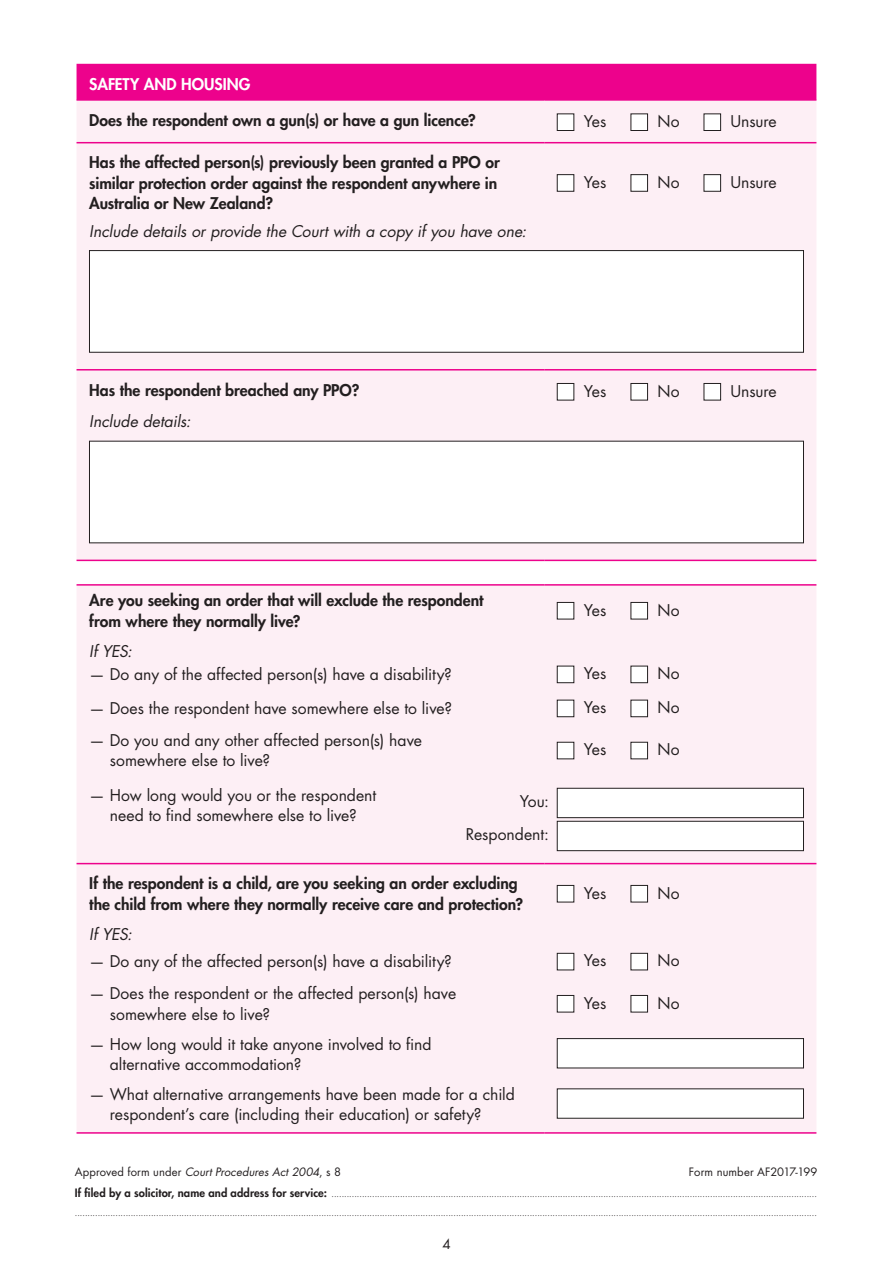
<style>
.page{position:relative;width:893px;height:1263px;background:#fff}
.page>*{position:absolute;margin:0;border:0;box-sizing:border-box;transform-origin:0 0}
.Body{font:15.75px/20.2px "Futura Std";color:#231f20}
.Body-2{font:800 15.75px/20.2px "Futura Std";color:#231f20}
.Body-3{font:italic 15.75px "Futura Std";letter-spacing:-.005em;color:#231f20}
.Cell_H1{font:800 15.75px "Futura Std";color:#fff}
.Body_2{font:italic 15.75px "Futura Std";color:#231f20}
.t1{font:13.5px "Futura Std";color:#231f20}
.t2{font:italic 11.25px "Futura Std";letter-spacing:.01em;color:#231f20}
.t3{font:11.25px "Futura Std";letter-spacing:.01em;color:#231f20}
.t4{font:8.25px "Futura Std";color:#231f20}
.s1{font-style:normal}
.s2{font-weight:800;font-size:11.25px}
</style>
<div class="page">
<div style="left:77px;top:64px;width:739px;height:36px;background:#ed028c"></div>
<div style="left:77px;top:101px;width:739px;height:459px;background:#fdeff5"></div>
<hr style="left:77px;top:142px;width:467px;height:1px;background:#ed028c">
<hr style="left:544px;top:142px;width:272px;height:1px;background:#ed028c">
<hr style="left:77px;top:369px;width:467px;height:1px;background:#ed028c">
<hr style="left:544px;top:369px;width:272px;height:1px;background:#ed028c">
<hr style="left:77px;top:560px;width:467px;height:1px;background:#ed028c">
<hr style="left:544px;top:560px;width:272px;height:1px;background:#ed028c">
<hr style="left:77px;top:100px;width:467px;height:1px;background:#ed028c">
<hr style="left:544px;top:100px;width:272px;height:1px;background:#ed028c">
<div style="left:557px;top:114px;width:17px;height:16px;background:#fff"></div>
<div style="left:557px;top:114px;width:17px;height:17px;border:1px solid #231f20"></div>
<div style="left:631px;top:114px;width:17px;height:16px;background:#fff"></div>
<div style="left:631px;top:114px;width:17px;height:17px;border:1px solid #231f20"></div>
<div style="left:704px;top:114px;width:17px;height:16px;background:#fff"></div>
<div style="left:704px;top:114px;width:17px;height:17px;border:1px solid #231f20"></div>
<div style="left:557px;top:175px;width:17px;height:16px;background:#fff"></div>
<div style="left:557px;top:174px;width:17px;height:17px;border:1px solid #231f20"></div>
<div style="left:631px;top:175px;width:17px;height:16px;background:#fff"></div>
<div style="left:631px;top:174px;width:17px;height:17px;border:1px solid #231f20"></div>
<div style="left:704px;top:175px;width:17px;height:16px;background:#fff"></div>
<div style="left:704px;top:174px;width:17px;height:17px;border:1px solid #231f20"></div>
<div style="left:89px;top:251px;width:714px;height:101px;background:#fff"></div>
<div style="left:89px;top:250px;width:715px;height:102px;border:1px solid #231f20"></div>
<div style="left:557px;top:383px;width:17px;height:17px;background:#fff"></div>
<div style="left:557px;top:383px;width:17px;height:17px;border:1px solid #231f20"></div>
<div style="left:631px;top:383px;width:17px;height:17px;background:#fff"></div>
<div style="left:631px;top:383px;width:17px;height:17px;border:1px solid #231f20"></div>
<div style="left:704px;top:383px;width:17px;height:17px;background:#fff"></div>
<div style="left:704px;top:383px;width:17px;height:17px;border:1px solid #231f20"></div>
<div style="left:89px;top:441px;width:714px;height:102px;background:#fff"></div>
<div style="left:77px;top:586px;width:739px;height:546px;background:#fdeff5"></div>
<hr style="left:77px;top:1132px;width:467px;height:2px;background:#ed028c">
<hr style="left:544px;top:1132px;width:272px;height:2px;background:#ed028c">
<hr style="left:77px;top:584px;width:467px;height:2px;background:#ed028c">
<hr style="left:544px;top:584px;width:272px;height:2px;background:#ed028c">
<hr style="left:77px;top:863px;width:467px;height:1px;background:#ed028c">
<hr style="left:544px;top:863px;width:272px;height:1px;background:#ed028c">
<div style="left:557px;top:602px;width:17px;height:17px;background:#fff"></div>
<div style="left:557px;top:602px;width:17px;height:17px;border:1px solid #231f20"></div>
<div style="left:631px;top:602px;width:17px;height:17px;background:#fff"></div>
<div style="left:631px;top:602px;width:17px;height:17px;border:1px solid #231f20"></div>
<div style="left:557px;top:666px;width:17px;height:17px;background:#fff"></div>
<div style="left:557px;top:666px;width:17px;height:17px;border:1px solid #231f20"></div>
<div style="left:631px;top:666px;width:17px;height:17px;background:#fff"></div>
<div style="left:631px;top:666px;width:17px;height:17px;border:1px solid #231f20"></div>
<div style="left:557px;top:700px;width:17px;height:17px;background:#fff"></div>
<div style="left:557px;top:700px;width:17px;height:17px;border:1px solid #231f20"></div>
<div style="left:631px;top:700px;width:17px;height:17px;background:#fff"></div>
<div style="left:631px;top:700px;width:17px;height:17px;border:1px solid #231f20"></div>
<div style="left:557px;top:742px;width:17px;height:17px;background:#fff"></div>
<div style="left:557px;top:742px;width:17px;height:17px;border:1px solid #231f20"></div>
<div style="left:631px;top:742px;width:17px;height:17px;background:#fff"></div>
<div style="left:631px;top:742px;width:17px;height:17px;border:1px solid #231f20"></div>
<div style="left:557px;top:788px;width:246px;height:30px;background:#fff"></div>
<div style="left:557px;top:788px;width:247px;height:30px;border:1px solid #231f20"></div>
<div style="left:557px;top:821px;width:246px;height:30px;background:#fff"></div>
<div style="left:557px;top:821px;width:247px;height:30px;border:1px solid #231f20"></div>
<div style="left:557px;top:885px;width:17px;height:17px;background:#fff"></div>
<div style="left:557px;top:885px;width:17px;height:17px;border:1px solid #231f20"></div>
<div style="left:631px;top:885px;width:17px;height:17px;background:#fff"></div>
<div style="left:631px;top:885px;width:17px;height:17px;border:1px solid #231f20"></div>
<div style="left:557px;top:953px;width:17px;height:17px;background:#fff"></div>
<div style="left:557px;top:953px;width:17px;height:17px;border:1px solid #231f20"></div>
<div style="left:631px;top:953px;width:17px;height:17px;background:#fff"></div>
<div style="left:631px;top:953px;width:17px;height:17px;border:1px solid #231f20"></div>
<div style="left:557px;top:995px;width:17px;height:17px;background:#fff"></div>
<div style="left:557px;top:995px;width:17px;height:17px;border:1px solid #231f20"></div>
<div style="left:631px;top:995px;width:17px;height:17px;background:#fff"></div>
<div style="left:631px;top:995px;width:17px;height:17px;border:1px solid #231f20"></div>
<div style="left:557px;top:1038px;width:246px;height:30px;background:#fff"></div>
<div style="left:557px;top:1038px;width:247px;height:30px;border:1px solid #231f20"></div>
<div style="left:557px;top:1089px;width:246px;height:29px;background:#fff"></div>
<p class="Cell_H1" style="left:89px;top:74px;width:163px">SAFETY AND HOUSING</p>
<p class="Body-2" style="left:89px;top:110px;width:388px">Does the respondent own a gun(s) or have a gun licence?</p>
<p class="Body" style="left:584px;top:111px;width:24px">Yes</p>
<p class="Body" style="left:657px;top:111px;width:24px">No</p>
<p class="Body" style="left:730px;top:111px;width:48px">Unsure</p>
<p class="Body-2" style="left:89px;top:152px;width:412px">Has the affected person(s) previously been granted a PPO or similar protection order against the respondent anywhere in<br>Australia or New Zealand?</p>
<p class="Body" style="left:584px;top:172px;width:24px">Yes</p>
<p class="Body" style="left:657px;top:172px;width:24px">No</p>
<p class="Body" style="left:730px;top:172px;width:48px">Unsure</p>
<p class="Body-3" style="left:89px;top:221px;width:439px">Include details or provide the Court with a copy if you have one:</p>
<p class="Body-2" style="left:89px;top:380px;width:272px">Has the respondent breached any PPO?</p>
<p class="Body" style="left:584px;top:381px;width:24px">Yes</p>
<p class="Body" style="left:657px;top:381px;width:24px">No</p>
<p class="Body" style="left:730px;top:381px;width:48px">Unsure</p>
<p class="Body_2" style="left:89px;top:412px;width:103px">Include details:</p>
<p class="Body-2" style="left:89px;top:590px;width:396px">Are you seeking an order that will exclude the respondent from where they normally live?</p>
<p class="Body" style="left:584px;top:600px;width:24px">Yes</p>
<p class="Body" style="left:657px;top:600px;width:24px">No</p>
<p class="Body-3" style="left:89px;top:641px;width:44px">If YES:</p>
<p class="Body" style="left:89px;top:664px;width:364px">— Do any of the affected person(s) have a disability?</p>
<p class="Body" style="left:584px;top:663px;width:24px">Yes</p>
<p class="Body" style="left:657px;top:663px;width:24px">No</p>
<p class="Body" style="left:89px;top:698px;width:364px">— Does the respondent have somewhere else to live?</p>
<p class="Body" style="left:584px;top:697px;width:24px">Yes</p>
<p class="Body" style="left:657px;top:697px;width:24px">No</p>
<p class="Body" style="left:110px;top:730px;width:314px;text-indent:-21px">— Do you and any other affected person(s) have somewhere else to live?</p>
<p class="Body" style="left:584px;top:739px;width:24px">Yes</p>
<p class="Body" style="left:657px;top:739px;width:24px">No</p>
<p class="Body" style="left:89px;top:785px;width:288px;text-align:center">— How long would you or the respondent need to find somewhere else to live?</p>
<p class="Body" style="left:520px;top:791px;width:31px">You:</p>
<p class="Body" style="left:466px;top:825px;width:85px">Respondent:</p>
<p class="Body-2" style="left:89px;top:873px;width:435px">If the respondent is a child, are you seeking an order excluding the child from where they normally receive care and protection?</p>
<p class="Body" style="left:584px;top:883px;width:24px">Yes</p>
<p class="Body" style="left:657px;top:883px;width:24px">No</p>
<p class="Body-3" style="left:89px;top:924px;width:44px">If YES:</p>
<p class="Body" style="left:89px;top:952px;width:364px">— Do any of the affected person(s) have a disability?</p>
<p class="Body" style="left:584px;top:951px;width:24px">Yes</p>
<p class="Body" style="left:657px;top:951px;width:24px">No</p>
<p class="Body" style="left:110px;top:984px;width:348px;text-indent:-21px">— Does the respondent or the affected person(s) have somewhere else to live?</p>
<p class="Body" style="left:584px;top:993px;width:24px">Yes</p>
<p class="Body" style="left:657px;top:993px;width:24px">No</p>
<p class="Body" style="left:110px;top:1034px;width:323px;text-indent:-21px">— How long would it take anyone involved to find alternative accommodation?</p>
<p class="Body" style="left:110px;top:1084px;width:407px;text-indent:-21px">— What alternative arrangements have been made for a child respondent’s care (including their education) or safety?</p>
<p class="t2" style="left:75px;top:1164px;width:268px"><span class="s1">Approved form under</span> Court Procedures Act 2004<span class="s1">, s 8</span></p>
<p class="t3" style="left:689px;top:1164px;width:130px">Form number AF2017-199</p>
<p class="t4" style="left:75px;top:1188px;width:743px"><span class="s2">If filed by a solicitor, name and address for service:</span> ...............................................................................................................................................................................................</p>
<p class="t4" style="left:75px;top:1208px;width:743px">....................................................................................................................................................................................................................................................................................................</p>
<p class="t1" style="left:442px;top:1235px;width:10px">4</p>
</div>
